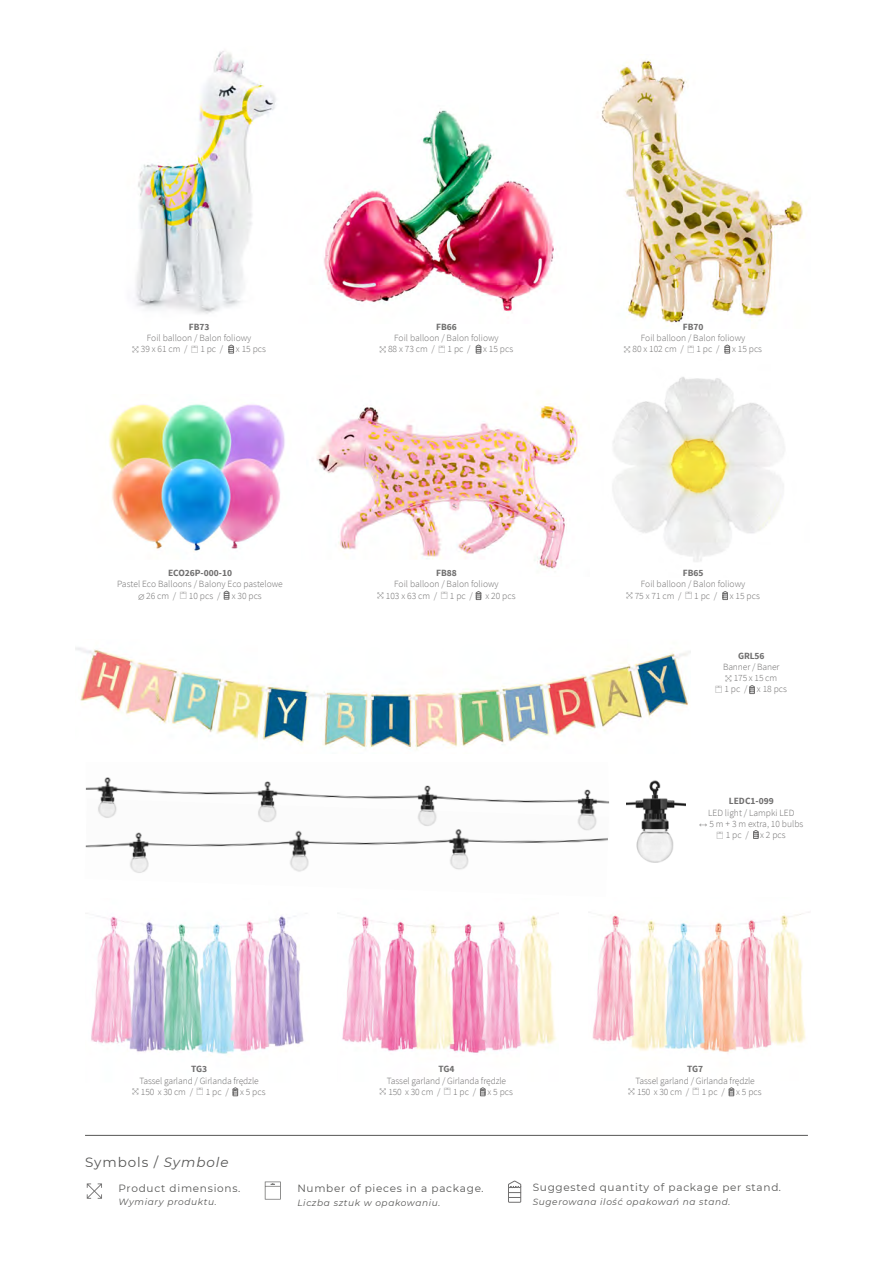
<style>
.page{position:relative;width:893px;height:1263px;background:#fff}
.page>*{position:absolute;margin:0;border:0;box-sizing:border-box;transform-origin:0 0}
.t1{font:13.5px "Montserrat";letter-spacing:.07em;color:#575756}
.t2{font:10.5px "Montserrat";letter-spacing:.07em;color:#575756}
.t3{font:300 9.45px/11.2px "Source Sans Pro";color:#706f6f;text-align:center}
.t4{font:700 9.45px "Source Sans Pro";color:#706f6f}
.t5{font:italic 9px "Montserrat";letter-spacing:.07em;color:#575756}
.s1{font-family:"Party Deco Source";font-weight:400;font-size:6.75px}
.s2{font-style:italic}
</style>
<div class="page">
<hr style="left:85px;top:1135px;width:723px;height:1px;background:#575756">
<svg style="left:87px;top:1183px;width:15px;height:16px"></svg>
<svg style="left:265px;top:1181px;width:16px;height:18px"></svg>
<svg style="left:508px;top:1180px;width:13px;height:23px"></svg>
<img style="left:86px;top:777px;width:508px;height:22px">
<img style="left:85px;top:799px;width:524px;height:74px">
<img style="left:626px;top:780px;width:59px;height:83px">
<img style="left:75px;top:647px;width:616px;height:103px">
<svg style="left:749px;top:685px;width:6px;height:9px"></svg>
<img style="left:91px;top:915px;width:213px;height:139px">
<img style="left:338px;top:913px;width:221px;height:140px">
<img style="left:592px;top:912px;width:217px;height:141px">
<svg style="left:233px;top:1087px;width:5px;height:9px"></svg>
<svg style="left:480px;top:1087px;width:5px;height:9px"></svg>
<svg style="left:729px;top:1087px;width:5px;height:9px"></svg>
<img style="left:613px;top:377px;width:172px;height:185px">
<img style="left:324px;top:110px;width:232px;height:202px">
<img style="left:135px;top:51px;width:141px;height:263px">
<img style="left:316px;top:405px;width:263px;height:164px">
<img style="left:601px;top:59px;width:202px;height:265px">
<img style="left:109px;top:404px;width:176px;height:148px">
<svg style="left:229px;top:345px;width:5px;height:8px"></svg>
<svg style="left:476px;top:591px;width:5px;height:9px"></svg>
<svg style="left:723px;top:591px;width:5px;height:9px"></svg>
<svg style="left:476px;top:345px;width:5px;height:8px"></svg>
<svg style="left:725px;top:345px;width:5px;height:8px"></svg>
<svg style="left:224px;top:591px;width:5px;height:8px"></svg>
<svg style="left:753px;top:830px;width:5px;height:9px"></svg>
<p class="t4" style="left:189px;top:320px;width:22px">FB73</p>
<p class="t3" style="left:132px;top:332px;width:120px;text-align:left;text-indent:15px">Foil balloon / Balon foliowy <sup>@</sup> 39 x 61 cm / <sup>&amp;</sup> 1 pc /</p>
<p class="t3" style="left:236px;top:343px;width:32px">x 15 pcs</p>
<p class="t4" style="left:436px;top:320px;width:22px">FB66</p>
<p class="t3" style="left:380px;top:332px;width:120px;text-align:left;text-indent:15px">Foil balloon / Balon foliowy <sup>@</sup> 88 x 73 cm / <sup>&amp;</sup> 1 pc /</p>
<p class="t3" style="left:483px;top:343px;width:32px">x 15 pcs</p>
<p class="t4" style="left:683px;top:320px;width:22px">FB70</p>
<p class="t3" style="left:624px;top:332px;width:123px;text-align:left;text-indent:17px">Foil balloon / Balon foliowy <sup>@</sup> 80 x 102 cm / <sup>&amp;</sup> 1 pc /</p>
<p class="t3" style="left:732px;top:343px;width:32px">x 15 pcs</p>
<p class="t4" style="left:168px;top:567px;width:65px">ECO26P-000-10</p>
<p class="t3" style="left:117px;top:579px;width:167px">Pastel Eco Balloons / Balony Eco pastelowe <span class="s1">%</span> 26 cm / <sup>&amp;</sup> 10 pcs / x 30 pcs</p>
<p class="t4" style="left:436px;top:567px;width:22px">FB88</p>
<p class="t3" style="left:377px;top:579px;width:123px;text-align:left;text-indent:17px">Foil balloon / Balon foliowy <sup>@</sup> 103 x 63 cm / <sup>&amp;</sup> 1 pc /</p>
<p class="t3" style="left:485px;top:590px;width:32px">x 20 pcs</p>
<p class="t4" style="left:683px;top:567px;width:22px">FB65</p>
<p class="t3" style="left:626px;top:579px;width:120px;text-align:left;text-indent:15px">Foil balloon / Balon foliowy <sup>@</sup> 75 x 71 cm / <sup>&amp;</sup> 1 pc /</p>
<p class="t3" style="left:730px;top:590px;width:32px">x 15 pcs</p>
<p class="t4" style="left:738px;top:649px;width:28px">GRL56</p>
<p class="t3" style="left:716px;top:661px;width:73px">Banner / Baner<br><sup>@</sup> 175 x 15 cm<br><sup>&amp;</sup> 1 pc / x 18 pcs</p>
<p class="t4" style="left:729px;top:795px;width:46px">LEDC1-099</p>
<p class="t3" style="left:699px;top:807px;width:106px">LED light / Lampki LED<br><span class="s1">$</span> 5 m + 3 m extra, 10 bulbs <sup>&amp;</sup> 1 pc / x 2 pcs</p>
<p class="t4" style="left:191px;top:1063px;width:17px">TG3</p>
<p class="t3" style="left:133px;top:1075px;width:135px">Tassel garland / Girlanda frędzle<br><sup>@</sup> 150 x 30 cm / <sup>&amp;</sup> 1 pc / x 5 pcs</p>
<h1 class="t1" style="left:85px;top:1153px;width:145px">Symbols / <span class="s2">Symbole</span></h1>
<p class="t2" style="left:119px;top:1181px;width:123px">Product dimensions.</p>
<p class="t5" style="left:119px;top:1196px;width:100px">Wymiary produktu.</p>
<p class="t4" style="left:439px;top:1063px;width:17px">TG4</p>
<p class="t3" style="left:380px;top:1075px;width:135px">Tassel garland / Girlanda frędzle<br><sup>@</sup> 150 x 30 cm / <sup>&amp;</sup> 1 pc / x 5 pcs</p>
<p class="t4" style="left:687px;top:1063px;width:17px">TG7</p>
<p class="t3" style="left:629px;top:1075px;width:135px">Tassel garland / Girlanda frędzle<br><sup>@</sup> 150 x 30 cm / <sup>&amp;</sup> 1 pc / x 5 pcs</p>
<p class="t2" style="left:297px;top:1181px;width:188px">Number of pieces in a package<span class="s2">.</span></p>
<p class="t5" style="left:297px;top:1196px;width:145px">Liczba sztuk w opakowaniu.</p>
<p class="t2" style="left:533px;top:1180px;width:250px">Suggested quantity of package per stand<span class="s2">.</span></p>
<p class="t5" style="left:533px;top:1195px;width:199px">Sugerowana ilość opakowań na stand.</p>
</div>
